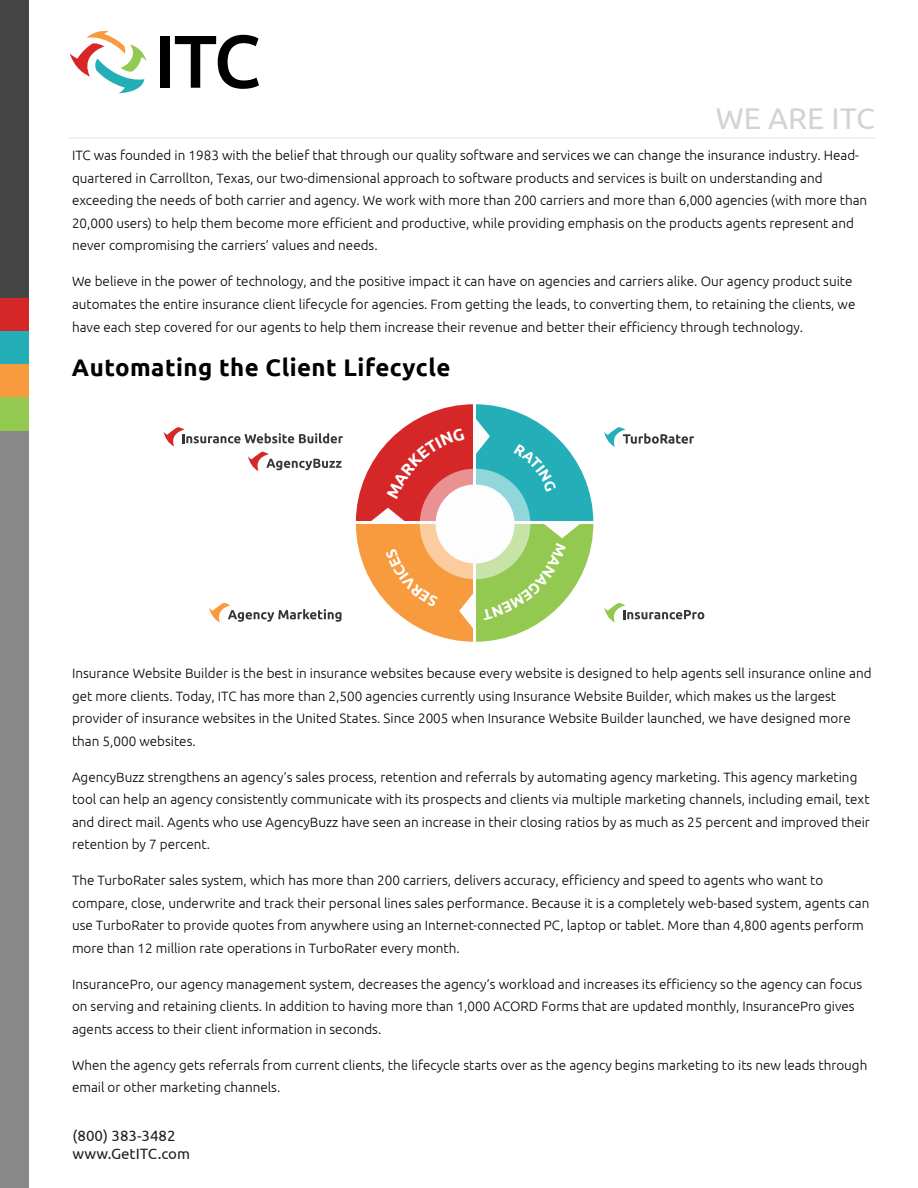
<style>
.page{position:relative;width:918px;height:1188px;background:#fff}
.page>*{position:absolute;margin:0;border:0;box-sizing:border-box;transform-origin:0 0}
.t1{font:30px "Ubuntu";color:#d3d3d3}
.t2{font:700 24px "Ubuntu";letter-spacing:.02em;color:#000}
.t3{font:15px/18px "Ubuntu";color:#231f20}
.t4{font:300 13.5px/22.5px "Ubuntu";color:#000}
</style>
<div class="page">
<div style="left:0;top:0;width:29px;height:298px;background:#444445"></div>
<div style="left:0;top:389px;width:29px;height:799px;background:#888"></div>
<div style="left:0;top:298px;width:29px;height:34px;background:#d62728"></div>
<div style="left:0;top:332px;width:29px;height:33px;background:#23aeb8"></div>
<div style="left:0;top:365px;width:29px;height:33px;background:#f89b3e"></div>
<div style="left:0;top:398px;width:29px;height:33px;background:#93c851"></div>
<hr style="left:68px;top:137px;width:807px;height:2px;background:#efefef">
<svg style="left:604px;top:603px;width:100px;height:20px"></svg>
<svg style="left:164px;top:427px;width:179px;height:44px"></svg>
<svg style="left:604px;top:427px;width:90px;height:20px"></svg>
<svg style="left:209px;top:603px;width:133px;height:20px"></svg>
<div style="left:160px;top:36px;width:10px;height:52px;background:#000"></div>
<svg style="left:175px;top:35px;width:84px;height:54px"></svg>
<svg style="left:70px;top:30px;width:76px;height:63px"></svg>
<svg style="left:356px;top:404px;width:237px;height:238px"></svg>
<h1 class="t1" style="left:716px;top:100px;width:160px">WE ARE ITC</h1>
<p class="t4" style="left:72px;top:144px;width:797px">ITC was founded in 1983 with the belief that through our quality software and services we can change the insurance industry. Head&shy;quartered in Carrollton, Texas, our two-dimensional approach to software products and services is built on understanding and exceeding the needs of both carrier and agency. We work with more than 200 carriers and more than 6,000 agencies (with more than 20,000 users) to help them become more efficient and productive, while providing emphasis on the products agents represent and never compromising the carriers’ values and needs.</p>
<p class="t4" style="left:72px;top:270px;width:785px">We believe in the power of technology, and the positive impact it can have on agencies and carriers alike. Our agency product suite automates the entire insurance client lifecycle for agencies. From getting the leads, to converting them, to retaining the clients, we have each step covered for our agents to help them increase their revenue and better their efficiency through technology.</p>
<h2 class="t2" style="left:72px;top:351px;width:380px">Automating the Client Lifecycle</h2>
<p class="t4" style="left:72px;top:662px;width:801px">Insurance Website Builder is the best in insurance websites because every website is designed to help agents sell insurance online and get more clients. Today, ITC has more than 2,500 agencies currently using Insurance Website Builder, which makes us the largest provider of insurance websites in the United States. Since 2005 when Insurance Website Builder launched, we have designed more than 5,000 websites.</p>
<p class="t4" style="left:72px;top:765px;width:800px">AgencyBuzz strengthens an agency’s sales process, retention and referrals by automating agency marketing. This agency marketing tool can help an agency consistently communicate with its prospects and clients via multiple marketing channels, including email, text and direct mail. Agents who use AgencyBuzz have seen an increase in their closing ratios by as much as 25 percent and improved their retention by 7 percent.</p>
<p class="t4" style="left:72px;top:869px;width:799px">The TurboRater sales system, which has more than 200 carriers, delivers accuracy, efficiency and speed to agents who want to compare, close, underwrite and track their personal lines sales performance. Because it is a completely web-based system, agents can use TurboRater to provide quotes from anywhere using an Internet-connected PC, laptop or tablet. More than 4,800 agents perform more than 12 million rate operations in TurboRater every month.</p>
<p class="t4" style="left:72px;top:972px;width:792px">InsurancePro, our agency management system, decreases the agency’s workload and increases its efficiency so the agency can focus on serving and retaining clients. In addition to having more than 1,000 ACORD Forms that are updated monthly, InsurancePro gives agents access to their client information in seconds.</p>
<p class="t4" style="left:72px;top:1053px;width:797px">When the agency gets referrals from current clients, the lifecycle starts over as the agency begins marketing to its new leads through email or other marketing channels.</p>
<p class="t3" style="left:73px;top:1126px;width:119px">(800) 383-3482 www.GetITC.com</p>
</div>
